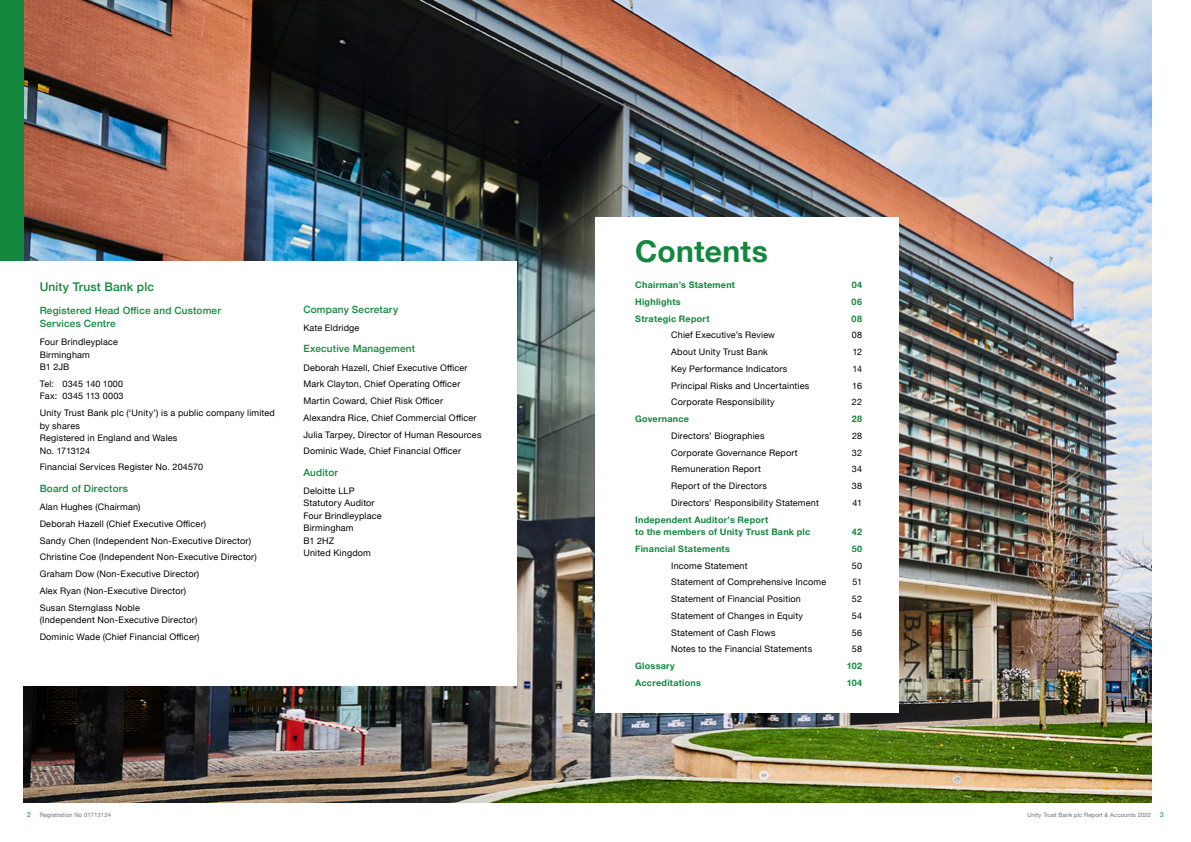
<style>
.page{position:relative;width:1191px;height:842px;background:#fff}
.page>*{position:absolute;margin:0;border:0;box-sizing:border-box;transform-origin:0 0}
.H1_Page_Title_30pt_B{font:700 30px "Helvetica Neue";letter-spacing:.01em;color:#12873d}
.H2_Body_Intro_12pt_M{font:500 12px "Helvetica Neue";letter-spacing:.01em;color:#12873d}
.H3_Body_Title_10pt_7{font:500 10px/13px "Helvetica Neue";letter-spacing:.02em;color:#12873d}
.Body_Copy_9pt_BLK_Re{font:9px/12.5px "Helvetica Neue";letter-spacing:.02em;color:#000}
.Body_Copy_9pt_7740c{font:700 9px/12.5px "Helvetica Neue";letter-spacing:.03em;color:#12873d}
.t1{font:6px "Helvetica Neue";letter-spacing:.01em;color:#6b7280}
.s1{font-size:7px;color:#12873d}
</style>
<div class="page">
<img style="left:24px;top:0;width:1127px;height:802px">
<div style="left:0;top:261px;width:516px;height:425px;background:#fff"></div>
<div style="left:595px;top:217px;width:304px;height:495px;background:#fff"></div>
<div style="left:0;top:0;width:24px;height:261px;background:#12873d"></div>
<p class="H2_Body_Intro_12pt_M" style="left:40px;top:277px;width:116px">Unity Trust Bank plc</p>
<p class="H3_Body_Title_10pt_7" style="left:40px;top:303px;width:183px">Registered Head Office and Customer<br>Services Centre</p>
<p class="Body_Copy_9pt_BLK_Re" style="left:40px;top:336px;width:80px">Four Brindleyplace<br>Birmingham<br>B1 2JB</p>
<p class="Body_Copy_9pt_BLK_Re" style="left:40px;top:378px;width:85px">Tel: 0345 140 1000<br>Fax: 0345 113 0003</p>
<p class="Body_Copy_9pt_BLK_Re" style="left:40px;top:407px;width:237px">Unity Trust Bank plc (‘Unity’) is a public company limited by shares<br>Registered in England and Wales<br>No. 1713124</p>
<p class="Body_Copy_9pt_BLK_Re" style="left:40px;top:461px;width:165px">Financial Services Register No. 204570</p>
<p class="H3_Body_Title_10pt_7" style="left:40px;top:481px;width:90px">Board of Directors</p>
<p class="Body_Copy_9pt_BLK_Re" style="left:40px;top:501px;width:102px">Alan Hughes (Chairman)</p>
<p class="Body_Copy_9pt_BLK_Re" style="left:40px;top:518px;width:168px">Deborah Hazell (Chief Executive Officer)</p>
<p class="Body_Copy_9pt_BLK_Re" style="left:40px;top:535px;width:213px">Sandy Chen (Independent Non-Executive Director)</p>
<p class="Body_Copy_9pt_BLK_Re" style="left:40px;top:551px;width:218px">Christine Coe (Independent Non-Executive Director)</p>
<p class="Body_Copy_9pt_BLK_Re" style="left:40px;top:568px;width:161px">Graham Dow (Non-Executive Director)</p>
<p class="Body_Copy_9pt_BLK_Re" style="left:40px;top:585px;width:148px">Alex Ryan (Non-Executive Director)</p>
<p class="Body_Copy_9pt_BLK_Re" style="left:40px;top:602px;width:159px">Susan Sternglass Noble (Independent Non-Executive Director)</p>
<p class="Body_Copy_9pt_BLK_Re" style="left:40px;top:631px;width:161px">Dominic Wade (Chief Financial Officer)</p>
<p class="H3_Body_Title_10pt_7" style="left:303px;top:302px;width:96px">Company Secretary</p>
<p class="Body_Copy_9pt_BLK_Re" style="left:303px;top:322px;width:58px">Kate Eldridge</p>
<p class="H3_Body_Title_10pt_7" style="left:303px;top:341px;width:113px">Executive Management</p>
<p class="Body_Copy_9pt_BLK_Re" style="left:303px;top:362px;width:166px">Deborah Hazell, Chief Executive Officer</p>
<p class="Body_Copy_9pt_BLK_Re" style="left:303px;top:378px;width:158px">Mark Clayton, Chief Operating Officer</p>
<p class="Body_Copy_9pt_BLK_Re" style="left:303px;top:395px;width:141px">Martin Coward, Chief Risk Officer</p>
<p class="Body_Copy_9pt_BLK_Re" style="left:303px;top:412px;width:175px">Alexandra Rice, Chief Commercial Officer</p>
<p class="Body_Copy_9pt_BLK_Re" style="left:303px;top:429px;width:180px">Julia Tarpey, Director of Human Resources</p>
<p class="Body_Copy_9pt_BLK_Re" style="left:303px;top:445px;width:159px">Dominic Wade, Chief Financial Officer</p>
<p class="H3_Body_Title_10pt_7" style="left:303px;top:465px;width:36px">Auditor</p>
<p class="Body_Copy_9pt_BLK_Re" style="left:303px;top:485px;width:80px">Deloitte LLP<br>Statutory Auditor<br>Four Brindleyplace<br>Birmingham<br>B1 2HZ<br>United Kingdom</p>
<p class="H1_Page_Title_30pt_B" style="left:635px;top:227px;width:134px">Contents</p>
<p class="Body_Copy_9pt_7740c" style="left:635px;top:279px;width:101px">Chairman’s Statement</p>
<p class="Body_Copy_9pt_7740c" style="left:851px;top:279px;width:12px">04</p>
<p class="Body_Copy_9pt_7740c" style="left:635px;top:296px;width:47px">Highlights</p>
<p class="Body_Copy_9pt_7740c" style="left:851px;top:296px;width:12px">06</p>
<p class="Body_Copy_9pt_7740c" style="left:635px;top:312px;width:76px">Strategic Report</p>
<p class="Body_Copy_9pt_7740c" style="left:851px;top:312px;width:12px">08</p>
<p class="Body_Copy_9pt_BLK_Re" style="left:671px;top:329px;width:105px">Chief Executive’s Review</p>
<p class="Body_Copy_9pt_BLK_Re" style="left:851px;top:329px;width:12px">08</p>
<p class="Body_Copy_9pt_BLK_Re" style="left:671px;top:346px;width:98px">About Unity Trust Bank</p>
<p class="Body_Copy_9pt_BLK_Re" style="left:852px;top:346px;width:11px">12</p>
<p class="Body_Copy_9pt_BLK_Re" style="left:671px;top:363px;width:117px">Key Performance Indicators</p>
<p class="Body_Copy_9pt_BLK_Re" style="left:852px;top:363px;width:11px">14</p>
<p class="Body_Copy_9pt_BLK_Re" style="left:671px;top:380px;width:140px">Principal Risks and Uncertainties</p>
<p class="Body_Copy_9pt_BLK_Re" style="left:852px;top:380px;width:11px">16</p>
<p class="Body_Copy_9pt_BLK_Re" style="left:671px;top:396px;width:105px">Corporate Responsibility</p>
<p class="Body_Copy_9pt_BLK_Re" style="left:852px;top:396px;width:12px">22</p>
<p class="Body_Copy_9pt_7740c" style="left:635px;top:413px;width:55px">Governance</p>
<p class="Body_Copy_9pt_7740c" style="left:851px;top:413px;width:12px">28</p>
<p class="Body_Copy_9pt_BLK_Re" style="left:671px;top:430px;width:95px">Directors’ Biographies</p>
<p class="Body_Copy_9pt_BLK_Re" style="left:852px;top:430px;width:11px">28</p>
<p class="Body_Copy_9pt_BLK_Re" style="left:671px;top:447px;width:128px">Corporate Governance Report</p>
<p class="Body_Copy_9pt_BLK_Re" style="left:852px;top:447px;width:12px">32</p>
<p class="Body_Copy_9pt_BLK_Re" style="left:671px;top:463px;width:91px">Remuneration Report</p>
<p class="Body_Copy_9pt_BLK_Re" style="left:852px;top:463px;width:12px">34</p>
<p class="Body_Copy_9pt_BLK_Re" style="left:671px;top:480px;width:97px">Report of the Directors</p>
<p class="Body_Copy_9pt_BLK_Re" style="left:852px;top:480px;width:12px">38</p>
<p class="Body_Copy_9pt_BLK_Re" style="left:671px;top:497px;width:149px">Directors’ Responsibility Statement</p>
<p class="Body_Copy_9pt_BLK_Re" style="left:852px;top:497px;width:11px">41</p>
<p class="Body_Copy_9pt_7740c" style="left:635px;top:513px;width:177px">Independent Auditor’s Report<br>to the members of Unity Trust Bank plc</p>
<p class="Body_Copy_9pt_7740c" style="left:852px;top:526px;width:12px">42</p>
<p class="Body_Copy_9pt_7740c" style="left:635px;top:543px;width:96px">Financial Statements</p>
<p class="Body_Copy_9pt_7740c" style="left:851px;top:543px;width:12px">50</p>
<p class="Body_Copy_9pt_BLK_Re" style="left:671px;top:560px;width:78px">Income Statement</p>
<p class="Body_Copy_9pt_BLK_Re" style="left:852px;top:560px;width:12px">50</p>
<p class="Body_Copy_9pt_BLK_Re" style="left:671px;top:576px;width:157px">Statement of Comprehensive Income</p>
<p class="Body_Copy_9pt_BLK_Re" style="left:852px;top:576px;width:11px">51</p>
<p class="Body_Copy_9pt_BLK_Re" style="left:671px;top:593px;width:131px">Statement of Financial Position</p>
<p class="Body_Copy_9pt_BLK_Re" style="left:852px;top:593px;width:12px">52</p>
<p class="Body_Copy_9pt_BLK_Re" style="left:671px;top:610px;width:133px">Statement of Changes in Equity</p>
<p class="Body_Copy_9pt_BLK_Re" style="left:852px;top:610px;width:12px">54</p>
<p class="Body_Copy_9pt_BLK_Re" style="left:671px;top:627px;width:106px">Statement of Cash Flows</p>
<p class="Body_Copy_9pt_BLK_Re" style="left:852px;top:627px;width:12px">56</p>
<p class="Body_Copy_9pt_BLK_Re" style="left:671px;top:643px;width:142px">Notes to the Financial Statements</p>
<p class="Body_Copy_9pt_BLK_Re" style="left:852px;top:643px;width:12px">58</p>
<p class="Body_Copy_9pt_7740c" style="left:635px;top:660px;width:41px">Glossary</p>
<p class="Body_Copy_9pt_7740c" style="left:846px;top:660px;width:17px">102</p>
<p class="Body_Copy_9pt_7740c" style="left:635px;top:677px;width:67px">Accreditations</p>
<p class="Body_Copy_9pt_7740c" style="left:846px;top:677px;width:17px">104</p>
<p class="t1" style="left:27px;top:810px;width:85px"><span class="s1">2</span> Registration No 01713124</p>
<p class="t1" style="left:1027px;top:810px;width:138px">Unity Trust Bank plc Report &amp; Accounts 2022 <span class="s1">3</span></p>
</div>
